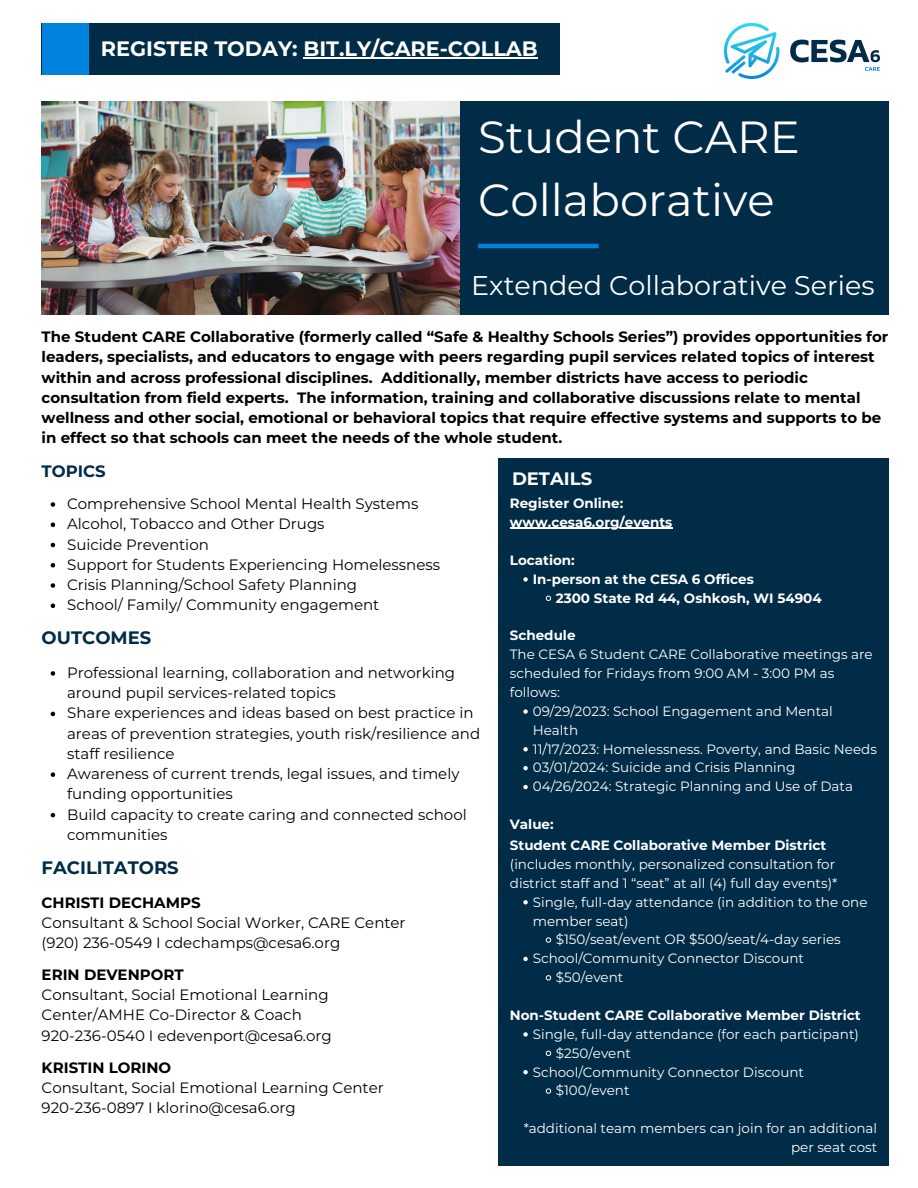
<style>
.page{position:relative;width:918px;height:1188px;background:#fff}
.page>*{position:absolute;margin:0;border:0;box-sizing:border-box;transform-origin:0 0}
.t1{font:45px "Montserrat";color:#fff}
.t2{font:27px "Montserrat";color:#fff}
.t3{font:700 20.85px "Montserrat";color:#fff}
.t4{font:700 18px "Montserrat";color:#002c47}
.t5{font:700 18px "Montserrat";color:#fff}
.t6{font:700 16.5px "Montserrat";color:#002c47}
.t7{font:15px/20.2px "Montserrat";color:#000}
.t8{font:700 15px/20.2px "Montserrat";color:#000}
.t9{font:13.5px/18.9px "Montserrat";color:#fff}
.t10{font:700 13.5px "Montserrat";color:#fff}
</style>
<div class="page">
<div style="left:42px;top:23px;width:518px;height:52px;background:#002c47"></div>
<div style="left:42px;top:23px;width:47px;height:52px;background:#0082df"></div>
<img style="left:724px;top:23px;width:155px;height:55px">
<div style="left:452px;top:101px;width:437px;height:213px;background:#002c47"></div>
<hr style="left:478px;top:244px;width:121px;height:4px;background:#0082df">
<svg style="left:51px;top:671px;width:4px;height:5px"></svg>
<svg style="left:51px;top:712px;width:4px;height:4px"></svg>
<svg style="left:51px;top:772px;width:4px;height:5px"></svg>
<svg style="left:51px;top:813px;width:4px;height:4px"></svg>
<div style="left:498px;top:459px;width:391px;height:707px;background:#002c47"></div>
<img style="left:42px;top:101px;width:417px;height:214px">
<svg style="left:51px;top:502px;width:4px;height:5px"></svg>
<svg style="left:51px;top:523px;width:4px;height:4px"></svg>
<svg style="left:51px;top:543px;width:4px;height:4px"></svg>
<svg style="left:51px;top:563px;width:4px;height:5px"></svg>
<svg style="left:51px;top:583px;width:4px;height:5px"></svg>
<svg style="left:51px;top:604px;width:4px;height:4px"></svg>
<svg style="left:523px;top:577px;width:5px;height:5px"></svg>
<svg style="left:546px;top:596px;width:5px;height:5px"></svg>
<svg style="left:523px;top:709px;width:5px;height:5px"></svg>
<svg style="left:523px;top:747px;width:5px;height:4px"></svg>
<svg style="left:523px;top:766px;width:5px;height:4px"></svg>
<svg style="left:523px;top:785px;width:5px;height:4px"></svg>
<svg style="left:523px;top:900px;width:5px;height:5px"></svg>
<svg style="left:546px;top:938px;width:5px;height:4px"></svg>
<svg style="left:523px;top:957px;width:5px;height:4px"></svg>
<svg style="left:546px;top:976px;width:5px;height:4px"></svg>
<svg style="left:523px;top:1032px;width:5px;height:5px"></svg>
<svg style="left:546px;top:1051px;width:5px;height:5px"></svg>
<svg style="left:523px;top:1070px;width:5px;height:4px"></svg>
<svg style="left:546px;top:1089px;width:5px;height:4px"></svg>
<hr style="left:510px;top:528px;width:162px;height:1px;background:#fff">
<hr style="left:303px;top:57px;width:235px;height:1px;background:#fff">
<p class="t3" style="left:101px;top:36px;width:438px">REGISTER TODAY: BIT.LY/CARE-COLLAB</p>
<p class="t1" style="left:478px;top:109px;width:323px">Student CARE</p>
<p class="t1" style="left:478px;top:172px;width:298px">Collaborative</p>
<p class="t2" style="left:471px;top:269px;width:405px">Extended Collaborative Series</p>
<p class="t8" style="left:42px;top:327px;width:848px">The Student CARE Collaborative (formerly called “Safe &amp; Healthy Schools Series”) provides opportunities for leaders, specialists, and educators to engage with peers regarding pupil services related topics of interest within and across professional disciplines. Additionally, member districts have access to periodic consultation from field experts. The information, training and collaborative discussions relate to mental wellness and other social, emotional or behavioral topics that require effective systems and supports to be in effect so that schools can meet the needs of the whole student.</p>
<p class="t6" style="left:42px;top:461px;width:66px">TOPICS</p>
<p class="t5" style="left:512px;top:468px;width:82px">DETAILS</p>
<p class="t7" style="left:67px;top:494px;width:353px">Comprehensive School Mental Health Systems</p>
<p class="t7" style="left:67px;top:514px;width:259px">Alcohol, Tobacco and Other Drugs</p>
<p class="t7" style="left:67px;top:534px;width:143px">Suicide Prevention</p>
<p class="t7" style="left:67px;top:554px;width:374px">Support for Students Experiencing Homelessness</p>
<p class="t7" style="left:67px;top:575px;width:292px">Crisis Planning/School Safety Planning</p>
<p class="t7" style="left:67px;top:595px;width:314px">School/ Family/ Community engagement</p>
<p class="t4" style="left:42px;top:627px;width:111px">OUTCOMES</p>
<p class="t7" style="left:67px;top:662px;width:390px">Professional learning, collaboration and networking around pupil services-related topics</p>
<p class="t7" style="left:67px;top:703px;width:415px">Share experiences and ideas based on best practice in areas of prevention strategies, youth risk/resilience and staff resilience</p>
<p class="t7" style="left:67px;top:764px;width:394px">Awareness of current trends, legal issues, and timely funding opportunities</p>
<p class="t7" style="left:67px;top:804px;width:401px">Build capacity to create caring and connected school communities</p>
<p class="t4" style="left:42px;top:856px;width:139px">FACILITATORS</p>
<p class="t8" style="left:42px;top:892px;width:160px">CHRISTI DECHAMPS</p>
<p class="t7" style="left:42px;top:912px;width:365px">Consultant &amp; School Social Worker, CARE Center</p>
<p class="t7" style="left:42px;top:933px;width:300px">(920) 236-0549 I cdechamps@cesa6.org</p>
<p class="t8" style="left:42px;top:964px;width:144px">ERIN DEVENPORT</p>
<p class="t7" style="left:42px;top:985px;width:289px">Consultant, Social Emotional Learning</p>
<p class="t7" style="left:42px;top:1005px;width:262px">Center/AMHE Co-Director &amp; Coach</p>
<p class="t7" style="left:42px;top:1025px;width:292px">920-236-0540 I edevenport@cesa6.org</p>
<p class="t8" style="left:42px;top:1057px;width:131px">KRISTIN LORINO</p>
<p class="t7" style="left:42px;top:1077px;width:344px">Consultant, Social Emotional Learning Center</p>
<p class="t7" style="left:42px;top:1098px;width:256px">920-236-0897 I klorino@cesa6.org</p>
<p class="t10" style="left:510px;top:495px;width:115px">Register Online:</p>
<p class="t10" style="left:510px;top:514px;width:164px">www.cesa6.org/events</p>
<p class="t10" style="left:510px;top:552px;width:66px">Location:</p>
<p class="t10" style="left:533px;top:571px;width:223px">In-person at the CESA 6 Offices</p>
<p class="t10" style="left:556px;top:590px;width:268px">2300 State Rd 44, Oshkosh, WI 54904</p>
<p class="t10" style="left:510px;top:627px;width:67px">Schedule</p>
<p class="t9" style="left:510px;top:645px;width:364px">The CESA 6 Student CARE Collaborative meetings are scheduled for Fridays from 9:00 AM - 3:00 PM as follows:</p>
<p class="t9" style="left:533px;top:702px;width:301px">09/29/2023: School Engagement and Mental<br>Health</p>
<p class="t9" style="left:533px;top:739px;width:346px">11/17/2023: Homelessness. Poverty, and Basic Needs</p>
<p class="t9" style="left:533px;top:758px;width:264px">03/01/2024: Suicide and Crisis Planning</p>
<p class="t9" style="left:533px;top:777px;width:322px">04/26/2024: Strategic Planning and Use of Data</p>
<p class="t10" style="left:510px;top:816px;width:45px">Value:</p>
<p class="t10" style="left:510px;top:837px;width:318px">Student CARE Collaborative Member District</p>
<p class="t9" style="left:510px;top:855px;width:329px">(includes monthly, personalized consultation for district staff and 1 “seat” at all (4) full day events)*</p>
<p class="t9" style="left:533px;top:892px;width:336px">Single, full-day attendance (in addition to the one member seat)</p>
<p class="t9" style="left:556px;top:930px;width:286px">$150/seat/event OR $500/seat/4-day series</p>
<p class="t9" style="left:533px;top:949px;width:273px">School/Community Connector Discount</p>
<p class="t9" style="left:556px;top:968px;width:69px">$50/event</p>
<p class="t10" style="left:510px;top:1007px;width:352px">Non-Student CARE Collaborative Member District</p>
<p class="t9" style="left:533px;top:1024px;width:328px">Single, full-day attendance (for each participant)</p>
<p class="t9" style="left:556px;top:1043px;width:77px">$250/event</p>
<p class="t9" style="left:533px;top:1062px;width:273px">School/Community Connector Discount</p>
<p class="t9" style="left:556px;top:1081px;width:75px">$100/event</p>
<p class="t9" style="left:524px;top:1119px;width:355px;text-align:right">*additional team members can join for an additional per seat cost</p>
</div>
